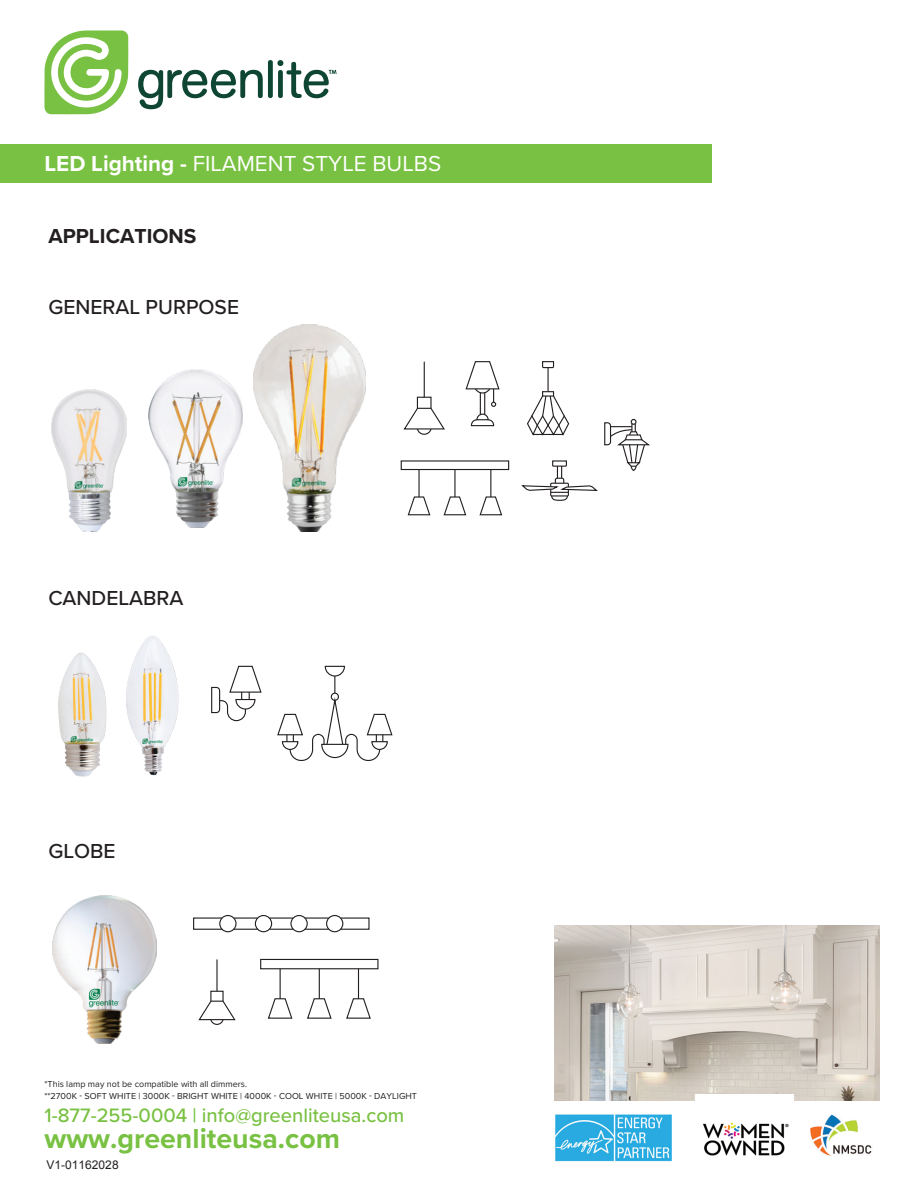
<style>
.page{position:relative;width:918px;height:1188px;background:#fff}
.page>*{position:absolute;margin:0;border:0;box-sizing:border-box;transform-origin:0 0}
.t1{font:700 28.5px "Proxima Nova";color:#79c142}
.t2{font:22.5px "Proxima Nova";color:#fff}
.t3{font:500 21px "Proxima Nova";color:#231f20}
.t4{font:700 21px "Proxima Nova";color:#231f20}
.t5{font:500 20.1px "Proxima Nova";color:#79c142}
.t6{font:12px "Arial";color:#231f20}
.t7{font:9px/12px "Proxima Nova";letter-spacing:.005em;color:#231f20}
.s1{font-weight:700}
</style>
<div class="page">
<img style="left:554px;top:926px;width:326px;height:175px">
<img style="left:810px;top:1114px;width:62px;height:42px">
<img style="left:696px;top:1094px;width:98px;height:62px">
<img style="left:555px;top:1114px;width:117px;height:48px">
<div style="left:0;top:144px;width:711px;height:39px;background:#79c142"></div>
<svg style="left:138px;top:70px;width:125px;height:39px"></svg>
<div style="left:268px;top:60px;width:5px;height:38px;background:#0e4633;border-radius:2px"></div>
<svg style="left:277px;top:60px;width:60px;height:38px"></svg>
<svg style="left:44px;top:30px;width:85px;height:84px"></svg>
<img style="left:52px;top:895px;width:104px;height:149px">
<svg style="left:198px;top:1002px;width:38px;height:23px"></svg>
<div style="left:210px;top:991px;width:14px;height:11px;border:1px solid #231f20"></div>
<hr style="left:216px;top:959px;width:2px;height:32px;background:#231f20">
<div style="left:193px;top:917px;width:30px;height:13px;border:1px solid #231f20"></div>
<svg style="left:269px;top:929px;width:24px;height:1px"></svg>
<hr style="left:269px;top:917px;width:24px;height:2px;background:#231f20">
<div style="left:340px;top:917px;width:30px;height:13px;border:1px solid #231f20"></div>
<svg style="left:305px;top:929px;width:24px;height:1px"></svg>
<hr style="left:305px;top:917px;width:24px;height:2px;background:#231f20">
<svg style="left:234px;top:929px;width:24px;height:1px"></svg>
<hr style="left:234px;top:917px;width:24px;height:2px;background:#231f20">
<div style="left:219px;top:915px;width:18px;height:17px;border:1px solid #231f20;border-radius:50%"></div>
<div style="left:255px;top:915px;width:17px;height:17px;border:1px solid #231f20;border-radius:50%"></div>
<div style="left:290px;top:915px;width:18px;height:17px;border:1px solid #231f20;border-radius:50%"></div>
<div style="left:326px;top:915px;width:17px;height:17px;border:1px solid #231f20;border-radius:50%"></div>
<div style="left:260px;top:959px;width:118px;height:10px;border:1px solid #231f20"></div>
<svg style="left:346px;top:997px;width:25px;height:22px"></svg>
<hr style="left:358px;top:969px;width:1px;height:30px;background:#231f20">
<svg style="left:307px;top:997px;width:25px;height:22px"></svg>
<hr style="left:319px;top:969px;width:1px;height:30px;background:#231f20">
<svg style="left:267px;top:997px;width:26px;height:22px"></svg>
<hr style="left:280px;top:969px;width:1px;height:30px;background:#231f20">
<img style="left:58px;top:652px;width:49px;height:125px">
<img style="left:126px;top:636px;width:53px;height:140px">
<svg style="left:211px;top:665px;width:51px;height:57px"></svg>
<svg style="left:277px;top:665px;width:116px;height:96px"></svg>
<svg style="left:403px;top:407px;width:42px;height:28px"></svg>
<div style="left:417px;top:397px;width:15px;height:12px;border:1px solid #231f20"></div>
<hr style="left:424px;top:362px;width:1px;height:35px;background:#231f20">
<svg style="left:465px;top:361px;width:35px;height:66px"></svg>
<svg style="left:542px;top:361px;width:13px;height:8px"></svg>
<hr style="left:547px;top:368px;width:2px;height:24px;background:#231f20">
<div style="left:542px;top:391px;width:12px;height:6px;border:1px solid #231f20"></div>
<div style="left:401px;top:460px;width:108px;height:10px;border:1px solid #231f20"></div>
<svg style="left:479px;top:470px;width:24px;height:46px"></svg>
<svg style="left:443px;top:496px;width:24px;height:20px"></svg>
<hr style="left:454px;top:470px;width:2px;height:27px;background:#231f20">
<svg style="left:407px;top:496px;width:24px;height:20px"></svg>
<hr style="left:418px;top:470px;width:2px;height:27px;background:#231f20">
<img style="left:51px;top:390px;width:76px;height:142px">
<img style="left:149px;top:369px;width:94px;height:158px">
<svg style="left:521px;top:395px;width:129px;height:106px"></svg>
<img style="left:253px;top:325px;width:113px;height:207px">
<h2 class="t2" style="left:44px;top:147px;width:398px"><span class="s1">LED Lighting -</span> FILAMENT STYLE BULBS</h2>
<h3 class="t4" style="left:48px;top:221px;width:150px">APPLICATIONS</h3>
<h3 class="t3" style="left:48px;top:291px;width:192px">GENERAL PURPOSE</h3>
<h3 class="t3" style="left:48px;top:583px;width:137px">CANDELABRA</h3>
<h3 class="t3" style="left:48px;top:835px;width:69px">GLOBE</h3>
<p class="t7" style="left:44px;top:1078px;width:374px">*This lamp may not be compatible with all dimmers.<br>**2700K - SOFT WHITE | 3000K - BRIGHT WHITE | 4000K - COOL WHITE | 5000K - DAYLIGHT</p>
<h3 class="t5" style="left:44px;top:1100px;width:362px">1-877-255-0004 | info@greenliteusa.com</h3>
<h1 class="t1" style="left:44px;top:1117px;width:297px">www.greenliteusa.com</h1>
<h3 class="t6" style="left:47px;top:1157px;width:74px">V1-01162028</h3>
</div>
